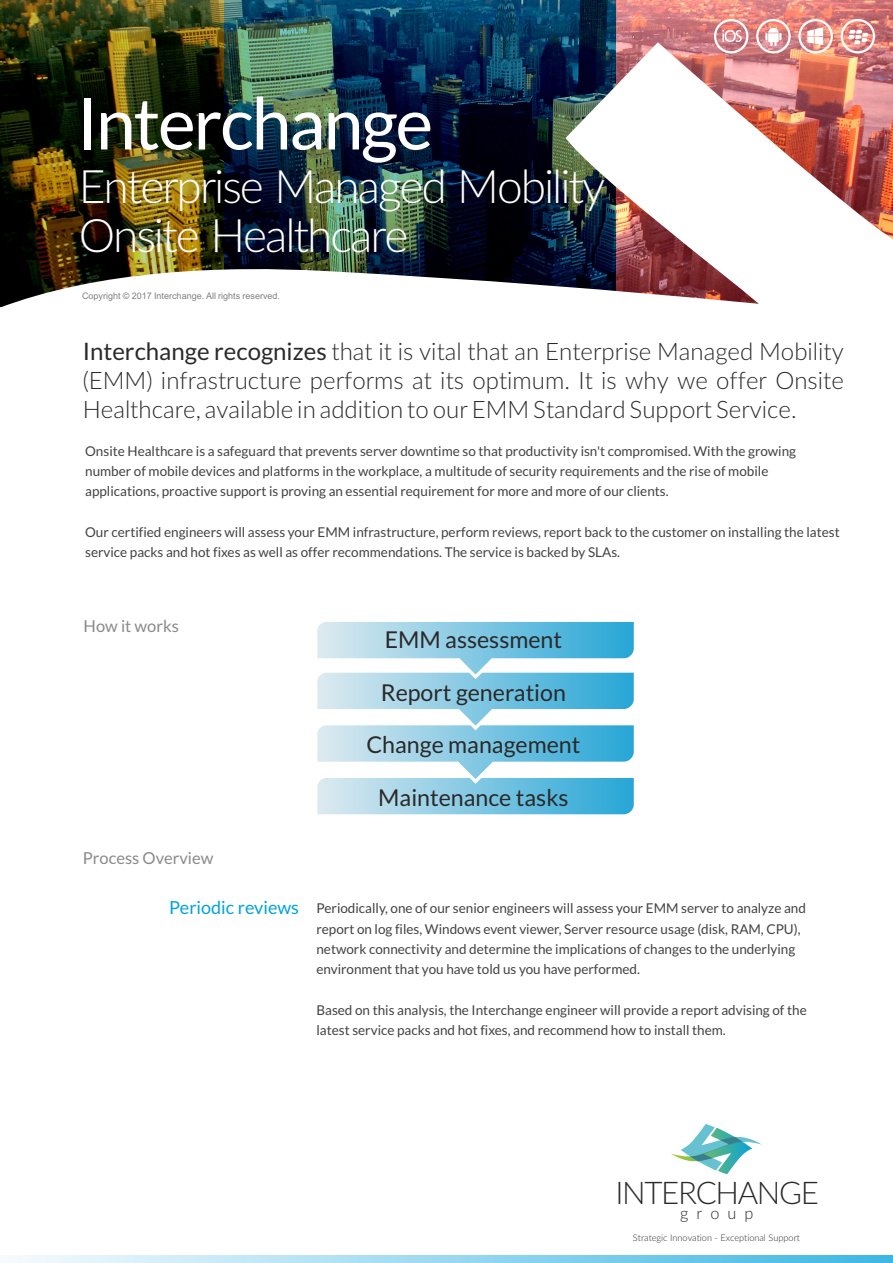
<style>
.page{position:relative;width:893px;height:1263px;background:#fff}
.page>*{position:absolute;margin:0;border:0;box-sizing:border-box;transform-origin:0 0}
.t1{font:71.85px "Lato";letter-spacing:-.03em;color:#fff}
.t2{font:300 46.05px/49.1px "Lato";letter-spacing:-.045em;color:#fff}
.t3{font:300 31.2px "Lato";letter-spacing:-.04em;color:#2b2929}
.t4{font:300 24px/28.8px "Lato";color:#2b2929;text-align:justify}
.t5{font:23.1px "Lato";color:#2b2929}
.t6{font:18px "Lato";color:#00a3db}
.t7{font:16.5px "Lato";color:#8a8a8a}
.t8{font:300 16.2px "Lato";letter-spacing:.5em;color:#2b2929}
.t9{font:13.5px/20.4px "Lato";color:#424242}
.t10{font:300 9.15px "Lato";color:#2b2929}
.t11{font:9px "Arial";color:#808080}
.s1{font-weight:400}
</style>
<div class="page">
<img style="left:0;top:0;width:225px;height:42px">
<img style="left:225px;top:0;width:392px;height:42px">
<svg style="left:617px;top:0;width:275px;height:42px;background:#dc8280"></svg>
<svg style="left:714px;top:19px;width:34px;height:23px"></svg>
<svg style="left:756px;top:19px;width:35px;height:23px"></svg>
<svg style="left:798px;top:19px;width:35px;height:23px"></svg>
<svg style="left:841px;top:19px;width:34px;height:23px"></svg>
<img style="left:0;top:42px;width:893px;height:266px">
<svg style="left:317px;top:622px;width:317px;height:192px"></svg>
<svg style="left:15px;top:1255px;width:878px;height:8px;background:#98d8ef"></svg>
<svg style="left:671px;top:1124px;width:91px;height:50px"></svg>
<h1 class="t1" style="left:76px;top:92px;width:359px">Interchange</h1>
<h2 class="t2" style="left:79px;top:165px;width:528px">Enterprise Managed Mobility<br>Onsite Healthcare</h2>
<p class="t11" style="left:82px;top:292px;width:200px">Copyright © 2017 Interchange. All rights reserved.</p>
<h3 class="t4" style="left:83px;top:339px;width:763px"><span class="s1">Interchange recognizes</span> that it is vital that an Enterprise Managed Mobility (EMM) infrastructure performs at its optimum. It is why we offer Onsite Healthcare, available in addition to our EMM Standard Support Service.</h3>
<p class="t9" style="left:85px;top:441px;width:712px">Onsite Healthcare is a safeguard that prevents server downtime so that productivity isn't compromised. With the growing number of mobile devices and platforms in the workplace, a multitude of security requirements and the rise of mobile applications, proactive support is proving an essential requirement for more and more of our clients.</p>
<p class="t9" style="left:85px;top:523px;width:756px">Our certified engineers will assess your EMM infrastructure, perform reviews, report back to the customer on installing the latest service packs and hot fixes as well as offer recommendations. The service is backed by SLAs.</p>
<p class="t7" style="left:84px;top:619px;width:97px">How it works</p>
<p class="t7" style="left:83px;top:851px;width:132px">Process Overview</p>
<h3 class="t6" style="left:169px;top:899px;width:131px">Periodic reviews</h3>
<h3 class="t5" style="left:385px;top:630px;width:179px">EMM assessment</h3>
<h3 class="t5" style="left:381px;top:682px;width:187px">Report generation</h3>
<h3 class="t5" style="left:366px;top:735px;width:215px">Change management</h3>
<h3 class="t5" style="left:378px;top:787px;width:192px">Maintenance tasks</h3>
<p class="t9" style="left:316px;top:899px;width:491px">Periodically, one of our senior engineers will assess your EMM server to analyze and report on log files, Windows event viewer, Server resource usage (disk, RAM, CPU), network connectivity and determine the implications of changes to the underlying environment that you have told us you have performed.</p>
<p class="t9" style="left:316px;top:1001px;width:492px">Based on this analysis, the Interchange engineer will provide a report advising of the latest service packs and hot fixes, and recommend how to install them.</p>
<h3 class="t3" style="left:615px;top:1179px;width:205px">INTERCHANGE</h3>
<p class="t8" style="left:680px;top:1206px;width:75px">group</p>
<p class="t10" style="left:633px;top:1234px;width:169px">Strategic Innovation - Exceptional Support</p>
</div>
